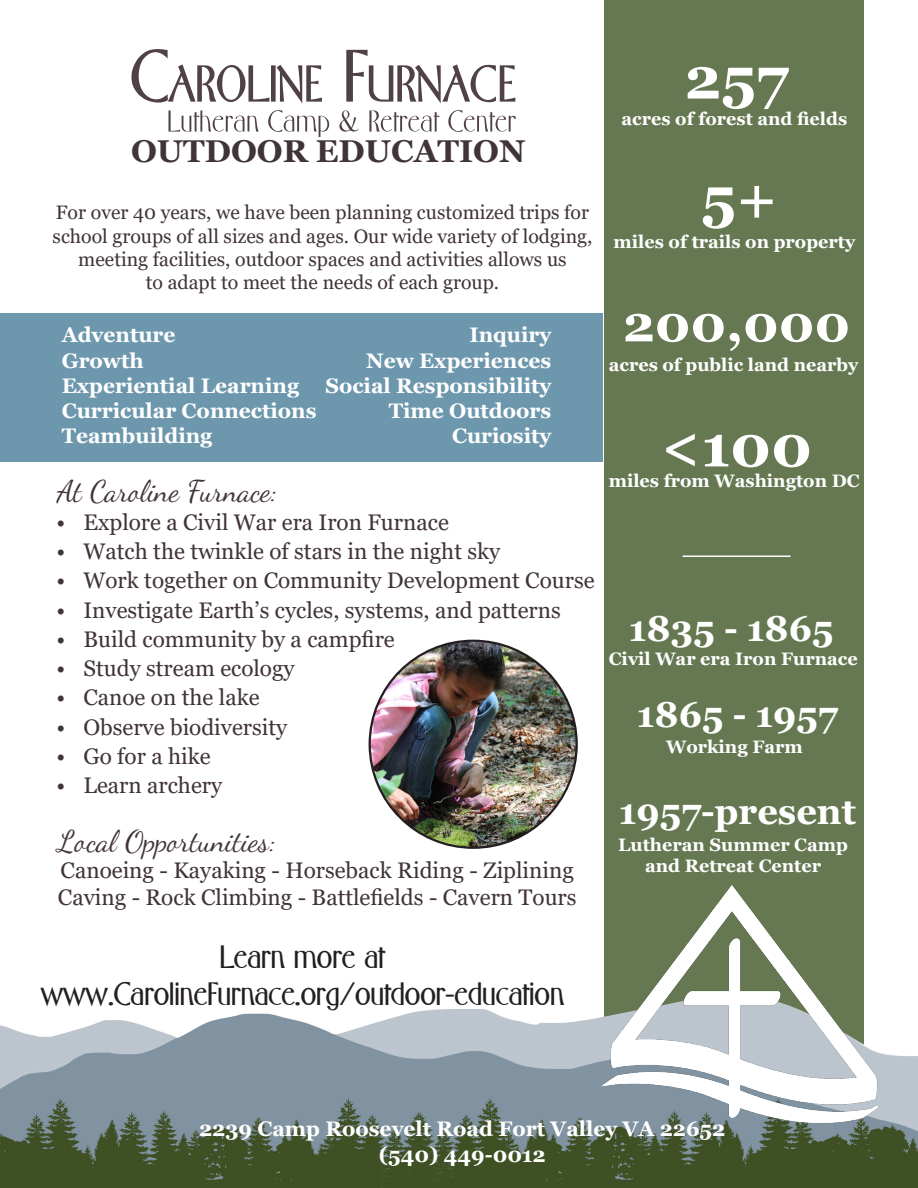
<style>
.page{position:relative;width:918px;height:1188px;background:#fff}
.page>*{position:absolute;margin:0;border:0;box-sizing:border-box;transform-origin:0 0}
.t1{font:700 58.5px "Georgia";color:#fff}
.t2{font:700 51px "Georgia";color:#fff}
.t3{font:700 36px "Georgia";color:#fff}
.t4{font:700 31.5px/37.8px "Florentine";color:#231f20;text-align:center}
.t5{font:700 31.5px "Georgia";color:#403339}
.t6{font:30px "Dancing Script OT";color:#403339}
.t7{font:22.5px/27px "Georgia";color:#403339}
.t8{font:700 21px/25.2px "Georgia";color:#fff;text-align:center}
.t9{font:19.5px/23.4px "Georgia";color:#403339;text-align:center}
.t10{font:700 18px/21.6px "Georgia";color:#fff;text-align:center}
</style>
<div class="page">
<div style="left:0;top:313px;width:603px;height:149px;background:#6c97ad"></div>
<div style="left:605px;top:0;width:259px;height:1188px;background:#657851"></div>
<img style="left:0;top:1009px;width:918px;height:179px">
<img style="left:600px;top:886px;width:278px;height:243px">
<hr style="left:683px;top:556px;width:108px;height:1px;background:#fff">
<img style="left:370px;top:642px;width:207px;height:206px">
<svg style="left:131px;top:49px;width:385px;height:88px"></svg>
<div style="left:57px;top:107px;width:107px;height:43px;background:#fff;border-radius:50%"></div>
<div style="left:56px;top:106px;width:108px;height:45px;border:2px solid #fff;border-radius:50%"></div>
<h3 class="t5" style="left:131px;top:130px;width:396px">OUTDOOR EDUCATION</h3>
<p class="t9" style="left:53px;top:201px;width:541px">For over 40 years, we have been planning customized trips for school groups of all sizes and ages. Our wide variety of lodging, meeting facilities, outdoor spaces and activities allows us<br>to adapt to meet the needs of each group.</p>
<p class="t8" style="left:62px;top:323px;width:256px;text-align:left">Adventure<br>Growth<br>Experiential Learning<br>Curricular Connections<br>Teambuilding</p>
<p class="t8" style="left:326px;top:323px;width:227px;text-align:right">Inquiry<br>New Experiences<br>Social Responsibility<br>Time Outdoors<br>Curiosity</p>
<h3 class="t6" style="left:56px;top:473px;width:222px">At Caroline Furnace:</h3>
<p class="t7" style="left:56px;top:509px;width:394px">• Explore a Civil War era Iron Furnace</p>
<p class="t7" style="left:56px;top:538px;width:445px">• Watch the twinkle of stars in the night sky</p>
<p class="t7" style="left:56px;top:568px;width:540px">• Work together on Community Development Course</p>
<p class="t7" style="left:56px;top:597px;width:506px">• Investigate Earth’s cycles, systems, and patterns</p>
<p class="t7" style="left:56px;top:626px;width:340px">• Build community by a campfire</p>
<p class="t7" style="left:56px;top:655px;width:240px">• Study stream ecology</p>
<p class="t7" style="left:56px;top:685px;width:205px">• Canoe on the lake</p>
<p class="t7" style="left:56px;top:714px;width:232px">• Observe biodiversity</p>
<p class="t7" style="left:56px;top:743px;width:156px">• Go for a hike</p>
<p class="t7" style="left:56px;top:772px;width:167px">• Learn archery</p>
<h3 class="t6" style="left:56px;top:823px;width:221px">Local Opportunities:</h3>
<p class="t7" style="left:58px;top:857px;width:520px">Canoeing - Kayaking - Horseback Riding - Ziplining<br>Caving - Rock Climbing - Battlefields - Cavern Tours</p>
<h3 class="t4" style="left:41px;top:938px;width:525px">Learn more at www.CarolineFurnace.org/outdoor-education</h3>
<h1 class="t1" style="left:685px;top:41px;width:106px">257</h1>
<p class="t10" style="left:622px;top:108px;width:227px">acres of forest and fields</p>
<h1 class="t1" style="left:701px;top:160px;width:78px">5+</h1>
<p class="t10" style="left:614px;top:231px;width:243px">miles of trails on property</p>
<h2 class="t2" style="left:623px;top:291px;width:229px">200,000</h2>
<p class="t10" style="left:609px;top:354px;width:251px">acres of public land nearby</p>
<h1 class="t1" style="left:660px;top:409px;width:153px">&lt;100</h1>
<p class="t10" style="left:609px;top:470px;width:252px">miles from Washington DC</p>
<h3 class="t3" style="left:629px;top:606px;width:206px">1835 - 1865</h3>
<p class="t10" style="left:609px;top:649px;width:250px">Civil War era Iron Furnace</p>
<h3 class="t3" style="left:637px;top:691px;width:203px">1865 - 1957</h3>
<p class="t10" style="left:666px;top:736px;width:138px">Working Farm</p>
<h3 class="t3" style="left:619px;top:788px;width:239px">1957-present</h3>
<p class="t10" style="left:618px;top:834px;width:231px">Lutheran Summer Camp and Retreat Center</p>
<p class="t8" style="left:199px;top:1117px;width:528px">2239 Camp Roosevelt Road Fort Valley VA 22652 (540) 449-0012</p>
</div>
